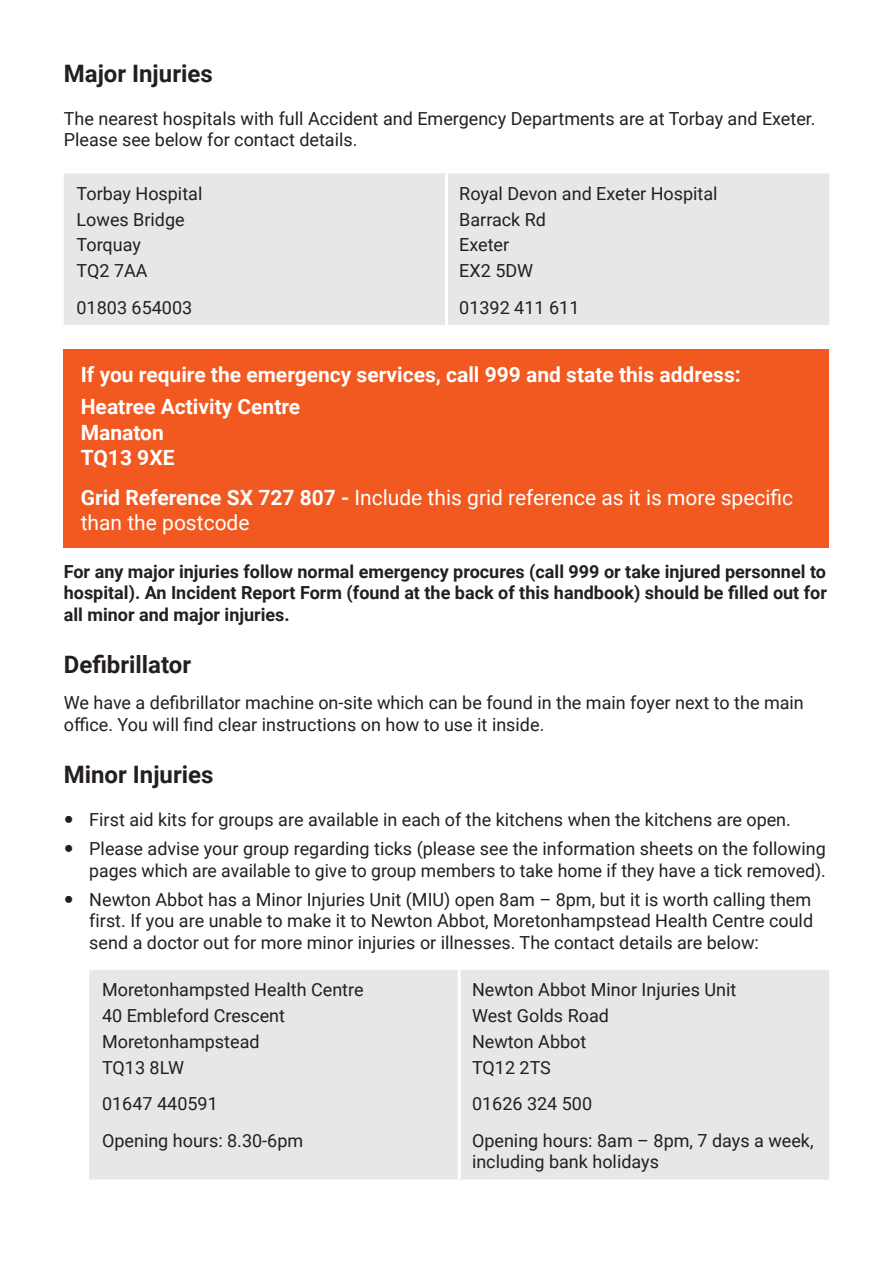
<style>
.page{position:relative;width:893px;height:1263px;background:#fff}
.page>*{position:absolute;margin:0;border:0;box-sizing:border-box;transform-origin:0 0}
._02_Heading{font:700 24px "Roboto";color:#231f20}
.Body{font:700 21px/25.2px "Roboto";color:#fff}
.Body-2{font:21px/25.2px "Roboto";color:#fff}
._1st_Line_paragraph{font:18px/21.6px "Roboto";color:#231f20}
._1st_Line_paragraph-2{font:700 18px/21.6px "Roboto";color:#231f20;text-align:justify}
.Body-3{font:18px "Roboto";color:#231f20}
.s1{font-weight:700}
</style>
<div class="page">
<div style="left:64px;top:173px;width:765px;height:152px;background:#e6e7e9"></div>
<hr style="left:445px;top:173px;width:3px;height:152px;background:#fff">
<div style="left:64px;top:349px;width:765px;height:198px;background:#f15921"></div>
<div style="left:89px;top:970px;width:740px;height:209px;background:#e6e7e9"></div>
<hr style="left:458px;top:970px;width:3px;height:209px;background:#fff">
<p class="_02_Heading" style="left:64px;top:56px;width:150px">Major Injuries</p>
<p class="_1st_Line_paragraph" style="left:64px;top:107px;width:753px">The nearest hospitals with full Accident and Emergency Departments are at Torbay and Exeter.<br>Please see below for contact details.</p>
<p class="Body-3" style="left:77px;top:181px;width:127px">Torbay Hospital</p>
<p class="Body-3" style="left:77px;top:207px;width:110px">Lowes Bridge</p>
<p class="Body-3" style="left:77px;top:232px;width:66px">Torquay</p>
<p class="Body-3" style="left:77px;top:258px;width:73px">TQ2 7AA</p>
<p class="_1st_Line_paragraph" style="left:77px;top:296px;width:117px">01803 654003</p>
<p class="_1st_Line_paragraph" style="left:459px;top:182px;width:260px">Royal Devon and Exeter Hospital</p>
<p class="_1st_Line_paragraph" style="left:459px;top:208px;width:88px">Barrack Rd</p>
<p class="_1st_Line_paragraph" style="left:459px;top:234px;width:52px">Exeter</p>
<p class="_1st_Line_paragraph" style="left:459px;top:259px;width:75px">EX2 5DW</p>
<p class="_1st_Line_paragraph" style="left:459px;top:296px;width:122px">01392 411 611</p>
<p class="Body" style="left:81px;top:361px;width:661px">If you require the emergency services, call 999 and state this address:</p>
<p class="Body" style="left:81px;top:393px;width:221px">Heatree Activity Centre<br>Manaton<br>TQ13 9XE</p>
<p class="Body-2" style="left:81px;top:484px;width:714px"><span class="s1">Grid Reference SX 727 807 -</span> Include this grid reference as it is more specific than the postcode</p>
<p class="_1st_Line_paragraph-2" style="left:64px;top:560px;width:765px">For any major injuries follow normal emergency procures (call 999 or take injured personnel to hospital). An Incident Report Form (found at the back of this handbook) should be filled out for all minor and major injuries.</p>
<p class="_02_Heading" style="left:64px;top:648px;width:129px">Defibrillator</p>
<p class="_1st_Line_paragraph" style="left:64px;top:692px;width:742px">We have a defibrillator machine on-site which can be found in the main foyer next to the main office. You will find clear instructions on how to use it inside.</p>
<p class="_02_Heading" style="left:64px;top:758px;width:151px">Minor Injuries</p>
<p class="_1st_Line_paragraph" style="left:89px;top:808px;width:703px">First aid kits for groups are available in each of the kitchens when the kitchens are open.</p>
<p class="_1st_Line_paragraph" style="left:89px;top:837px;width:738px">Please advise your group regarding ticks (please see the information sheets on the following pages which are available to give to group members to take home if they have a tick removed).</p>
<p class="_1st_Line_paragraph" style="left:89px;top:888px;width:725px;text-align:justify">Newton Abbot has a Minor Injuries Unit (MIU) open 8am – 8pm, but it is worth calling them first. If you are unable to make it to Newton Abbot, Moretonhampstead Health Centre could send a doctor out for more minor injuries or illnesses. The contact details are below:</p>
<p class="Body-3" style="left:102px;top:977px;width:263px">Moretonhampsted Health Centre</p>
<p class="Body-3" style="left:102px;top:1003px;width:184px">40 Embleford Crescent</p>
<p class="Body-3" style="left:102px;top:1029px;width:159px">Moretonhampstead</p>
<p class="Body-3" style="left:102px;top:1055px;width:84px">TQ13 8LW</p>
<p class="_1st_Line_paragraph" style="left:102px;top:1092px;width:117px">01647 440591</p>
<p class="_1st_Line_paragraph" style="left:102px;top:1129px;width:203px">Opening hours: 8.30-6pm</p>
<p class="_1st_Line_paragraph" style="left:472px;top:978px;width:266px">Newton Abbot Minor Injuries Unit</p>
<p class="_1st_Line_paragraph" style="left:472px;top:1004px;width:138px">West Golds Road</p>
<p class="_1st_Line_paragraph" style="left:472px;top:1030px;width:116px">Newton Abbot</p>
<p class="_1st_Line_paragraph" style="left:472px;top:1056px;width:80px">TQ12 2TS</p>
<p class="_1st_Line_paragraph" style="left:472px;top:1092px;width:122px">01626 324 500</p>
<p class="_1st_Line_paragraph" style="left:472px;top:1129px;width:343px">Opening hours: 8am – 8pm, 7 days a week, including bank holidays</p>
</div>
